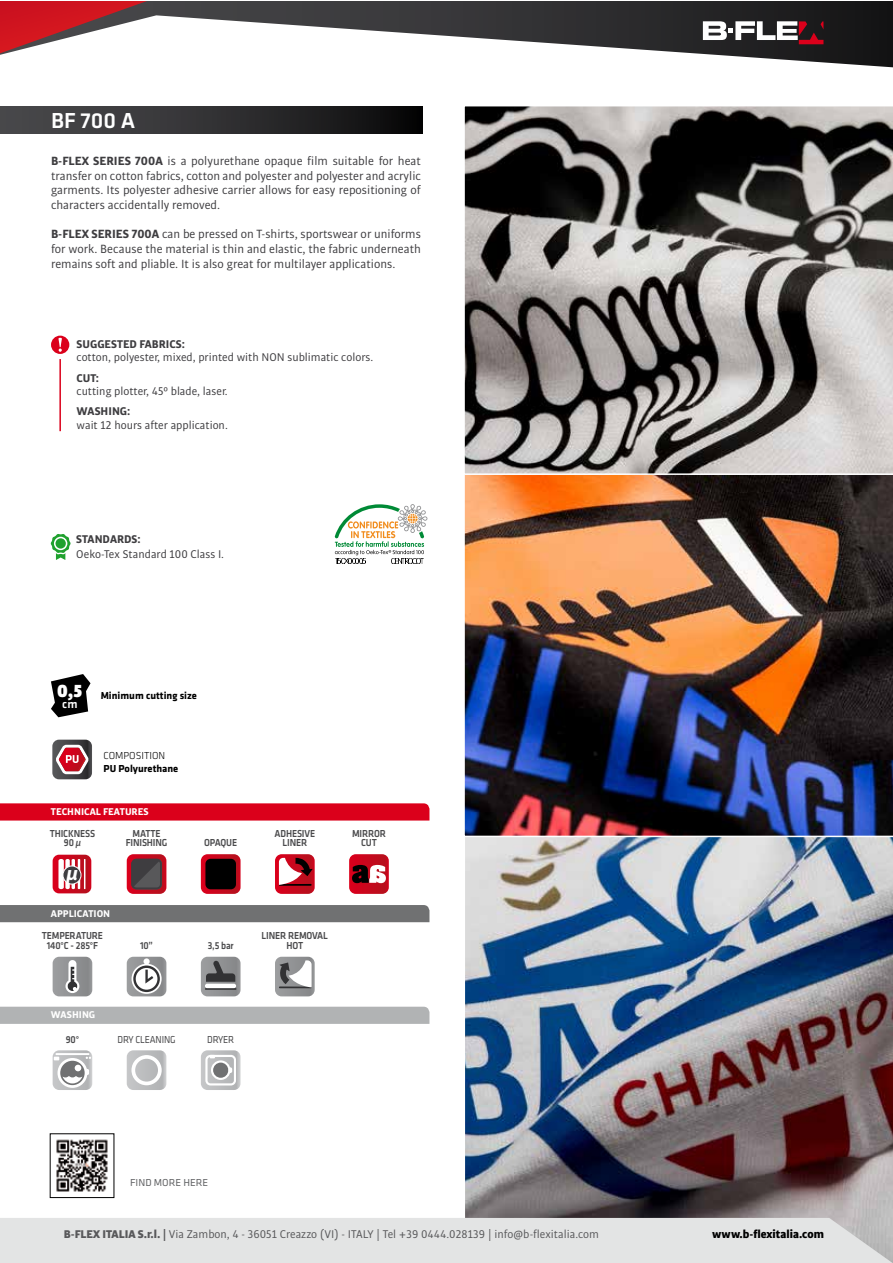
<style>
.page{position:relative;width:893px;height:1263px;background:#fff}
.page>*{position:absolute;margin:0;border:0;box-sizing:border-box;transform-origin:0 0}
.t1{font:500 22.5px "Klavika";color:#fff}
.t2{font:italic 700 20.4px "Myriad Pro";color:#fff}
.t3{font:12.75px/14.7px "Bulo";color:#3e3d40;text-align:justify}
.t4{font:500 12.15px "Klavika";color:#fff}
.t5{font:12px "Bulo";color:#3e3d40}
.t6{font:12px "Bulo";color:#58585a}
.t7{font:700 12px "Bulo";color:#3e3d40}
.t8{font:900 12px "Bulo";color:#000}
.t9{font:500 10.5px/9.8px "Klavika";letter-spacing:-.015em;color:#4b4b4d;text-align:center;scale:.9 1}
.t10{font:700 10.5px "Klavika";color:#000}
.t11{font:700 10.5px "Bulo";color:#fff}
.t12{font:10.5px "Klavika";letter-spacing:-.015em;color:#4b4b4d;scale:.9 1}
.t13{font:10.5px "Klavika";color:#646567}
.t14{font:300 10.5px "Klavika";color:#000}
.s1{font-weight:700}
.s2{font-family:"Myriad Pro";font-weight:600;font-style:italic}
.s3{font-weight:900}
</style>
<div class="page">
<img style="left:465px;top:837px;width:427px;height:381px">
<img style="left:464px;top:475px;width:428px;height:361px">
<svg style="left:464px;top:106px;width:428px;height:369px"></svg>
<div style="left:0;top:106px;width:422px;height:28px;background:linear-gradient(to right,#4f4f52,#0d0d0d)"></div>
<div style="left:51px;top:336px;width:18px;height:18px;background:#db001b;border-radius:50%"></div>
<svg style="left:58px;top:338px;width:4px;height:14px"></svg>
<hr style="left:59px;top:359px;width:2px;height:72px;background:#db001b">
<svg style="left:51px;top:738px;width:42px;height:43px"></svg>
<svg style="left:52px;top:740px;width:40px;height:39px"></svg>
<svg style="left:51px;top:674px;width:40px;height:43px"></svg>
<div style="left:0;top:803px;width:429px;height:17px;background:#db001b"></div>
<div style="left:0;top:905px;width:429px;height:17px;background:#707172"></div>
<div style="left:0;top:1007px;width:429px;height:17px;background:#b1b3b4"></div>
<svg style="left:51px;top:853px;width:43px;height:42px"></svg>
<svg style="left:53px;top:855px;width:38px;height:38px"></svg>
<div style="left:63px;top:866px;width:18px;height:18px;background:#3e3d40;border-radius:50%"></div>
<div style="left:62px;top:865px;width:19px;height:19px;border:1px solid #fff;border-radius:50%"></div>
<svg style="left:51px;top:955px;width:43px;height:43px"></svg>
<svg style="left:53px;top:957px;width:39px;height:39px"></svg>
<svg style="left:51px;top:1049px;width:43px;height:42px"></svg>
<svg style="left:53px;top:1050px;width:39px;height:40px"></svg>
<svg style="left:125px;top:853px;width:43px;height:42px"></svg>
<svg style="left:127px;top:854px;width:39px;height:40px"></svg>
<svg style="left:125px;top:955px;width:43px;height:43px"></svg>
<svg style="left:127px;top:957px;width:39px;height:39px"></svg>
<svg style="left:125px;top:1049px;width:43px;height:42px"></svg>
<svg style="left:127px;top:1050px;width:39px;height:40px"></svg>
<svg style="left:275px;top:854px;width:40px;height:40px"></svg>
<svg style="left:274px;top:955px;width:42px;height:43px"></svg>
<svg style="left:275px;top:957px;width:40px;height:39px"></svg>
<svg style="left:199px;top:853px;width:43px;height:42px"></svg>
<svg style="left:201px;top:854px;width:40px;height:40px"></svg>
<div style="left:205px;top:859px;width:31px;height:30px;background:#000;border-radius:5px"></div>
<svg style="left:199px;top:955px;width:43px;height:43px"></svg>
<svg style="left:201px;top:957px;width:40px;height:39px"></svg>
<div style="left:199px;top:1049px;width:43px;height:42px;background:#f8f8f8;border-radius:9px"></div>
<svg style="left:201px;top:1050px;width:40px;height:40px"></svg>
<svg style="left:349px;top:854px;width:40px;height:40px"></svg>
<img style="left:56px;top:1139px;width:52px;height:53px">
<svg style="left:335px;top:504px;width:92px;height:59px"></svg>
<svg style="left:51px;top:534px;width:20px;height:26px"></svg>
<div style="left:0;top:1218px;width:892px;height:45px;background:#e3e4e4"></div>
<svg style="left:0;top:1px;width:892px;height:66px"></svg>
<svg style="left:0;top:1px;width:150px;height:52px"></svg>
<svg style="left:703px;top:21px;width:120px;height:23px"></svg>
<h1 class="t1" style="left:51px;top:108px;width:86px">BF 700 A</h1>
<p class="t3" style="left:51px;top:153px;width:371px"><span class="s1">B-FLEX SERIES 700A</span> is a polyurethane opaque film suitable for heat transfer on cotton fabrics, cotton and polyester and polyester and acrylic garments. Its polyester adhesive carrier allows for easy repositioning of characters accidentally removed.</p>
<p class="t3" style="left:51px;top:227px;width:371px"><span class="s1">B-FLEX SERIES 700A</span> can be pressed on T-shirts, sportswear or uniforms for work. Because the material is thin and elastic, the fabric underneath remains soft and pliable. It is also great for multilayer applications.</p>
<p class="t7" style="left:77px;top:336px;width:110px">SUGGESTED FABRICS:</p>
<p class="t5" style="left:77px;top:349px;width:298px">cotton, polyester, mixed, printed with NON sublimatic colors.</p>
<p class="t7" style="left:77px;top:370px;width:24px">CUT:</p>
<p class="t5" style="left:77px;top:383px;width:153px">cutting plotter, 45° blade, laser.</p>
<p class="t7" style="left:77px;top:404px;width:55px">WASHING:</p>
<p class="t5" style="left:77px;top:417px;width:153px">wait 12 hours after application.</p>
<p class="t7" style="left:76px;top:532px;width:66px">STANDARDS:</p>
<p class="t5" style="left:76px;top:546px;width:149px">Oeko-Tex Standard 100 Class I.</p>
<p class="t10" style="left:57px;top:690px;width:141px"><sup>0,5</sup> Minimum cutting size</p>
<p class="t4" style="left:62px;top:697px;width:17px">cm</p>
<p class="t14" style="left:104px;top:750px;width:63px">COMPOSITION</p>
<p class="t10" style="left:104px;top:763px;width:76px">PU Polyurethane</p>
<p class="t11" style="left:51px;top:805px;width:99px">TECHNICAL FEATURES</p>
<p class="t9" style="left:50px;top:828px;width:52px">THICKNESS<br>90 <span class="s2">µ</span></p>
<h2 class="t2" style="left:66px;top:860px;width:13px">µ</h2>
<p class="t11" style="left:51px;top:906px;width:61px">APPLICATION</p>
<p class="t9" style="left:42px;top:931px;width:70px">TEMPERATURE<br>140°C - 285°F</p>
<p class="t9" style="left:126px;top:828px;width:48px">MATTE<br>FINISHING</p>
<p class="t9" style="left:140px;top:941px;width:16px">10”</p>
<p class="t11" style="left:51px;top:1008px;width:46px">WASHING</p>
<p class="t9" style="left:66px;top:1034px;width:16px">90°</p>
<p class="t12" style="left:118px;top:1033px;width:66px">DRY CLEANING</p>
<p class="t9" style="left:204px;top:838px;width:38px">OPAQUE</p>
<p class="t9" style="left:275px;top:828px;width:47px">ADHESIVE<br>LINER</p>
<p class="t9" style="left:352px;top:828px;width:39px">MIRROR<br>CUT</p>
<p class="t9" style="left:208px;top:941px;width:30px">3,5 bar</p>
<p class="t9" style="left:262px;top:931px;width:75px">LINER REMOVAL<br>HOT</p>
<p class="t12" style="left:207px;top:1033px;width:31px">DRYER</p>
<p class="t13" style="left:130px;top:1176px;width:79px">FIND MORE HERE</p>
<p class="t6" style="left:64px;top:1227px;width:537px"><span class="s3">B-FLEX ITALIA S.r.l.</span> <span class="s1">|</span> Via Zambon, 4 - 36051 Creazzo (VI) - ITALY | Tel +39 0444.028139 | info@b-flexitalia.com</p>
<p class="t8" style="left:712px;top:1226px;width:113px">www.b-flexitalia.com</p>
</div>
